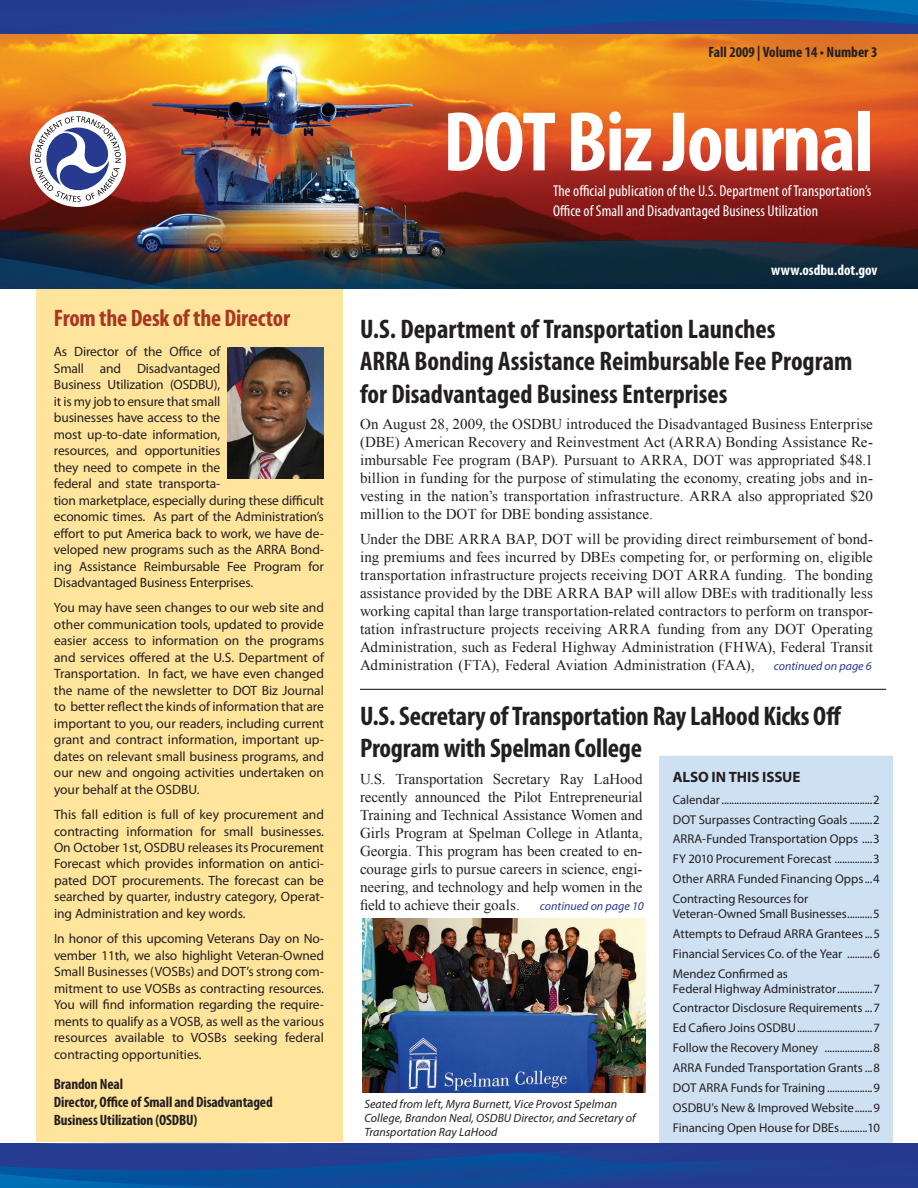
<style>
.page{position:relative;width:918px;height:1188px;background:#fff}
.page>*{position:absolute;margin:0;border:0;box-sizing:border-box;transform-origin:0 0}
.t1{font:700 condensed 85.5px "Myriad Pro";letter-spacing:-.02em;color:#fff}
.t2{font:700 condensed 27px/32.4px "Myriad Pro";color:#231f20}
.t3{font:700 condensed 24px "Myriad Pro";letter-spacing:-.01em;color:#a73722}
.t4{font:condensed 15.75px/19.5px "Myriad Pro";letter-spacing:.005em;color:#fff}
.t5{font:15px/18px "Times New Roman";letter-spacing:.005em;color:#231f20;text-align:justify}
.t6{font:700 condensed 15px/18px "Myriad Pro";letter-spacing:-.01em;color:#231f20}
.t7{font:700 condensed 15px "Myriad Pro";color:#fff}
.t8{font:700 15px "Myriad Pro";letter-spacing:-.005em;color:#231f20}
.t9{font:13.5px/16.5px "Myriad Pro";letter-spacing:-.01em;color:#231f20;text-align:justify}
.t10{font:12.75px/19.8px "Myriad Pro";letter-spacing:-.005em;color:#231f20;text-align:justify}
.t11{font:italic 12px/14.2px "Myriad Pro";letter-spacing:.005em;color:#231f20}
.t12{font:italic 12px "Myriad Pro";color:#273a8f}
</style>
<div class="page">
<div style="left:660px;top:756px;width:232px;height:396px;background:#cee1f3"></div>
<div style="left:659px;top:756px;width:234px;height:397px;border:2px solid #cee1f3"></div>
<svg style="left:0;top:28px;width:918px;height:6px;background:#1c4193"></svg>
<img style="left:0;top:28px;width:277px;height:3px">
<img style="left:0;top:0;width:918px;height:28px">
<div style="left:36px;top:288px;width:307px;height:854px;background:#ffe49c"></div>
<img style="left:0;top:34px;width:918px;height:254px">
<div style="left:30px;top:111px;width:96px;height:96px;background:#fff;border-radius:50%"></div>
<svg style="left:35px;top:116px;width:86px;height:86px"></svg>
<svg style="left:0;top:1142px;width:918px;height:21px;background:#2c4796"></svg>
<img style="left:0;top:1187px;width:918px;height:1px">
<img style="left:640px;top:1160px;width:278px;height:3px">
<img style="left:0;top:1163px;width:918px;height:24px">
<hr style="left:360px;top:689px;width:526px;height:1px;background:#040503">
<img style="left:227px;top:347px;width:96px;height:131px">
<img style="left:362px;top:918px;width:284px;height:175px">
<h3 class="t3" style="left:54px;top:303px;width:238px">From the Desk of the Director</h3>
<p class="t9" style="left:54px;top:343px;width:272px;text-align:left">As Director of the Office of<br>Small and Disadvantaged<br>Business Utilization (OSDBU),<br>it is my job to ensure that small<br>businesses have access to the<br>most up-to-date information,<br>resources, and opportunities<br>they need to compete in the<br>federal and state transporta-<br>tion marketplace, especially during these difficult economic times. As part of the Administration’s effort to put America back to work, we have de&shy;veloped new programs such as the ARRA Bond&shy;ing Assistance Reimbursable Fee Program for Disadvantaged Business Enterprises.</p>
<p class="t9" style="left:54px;top:599px;width:272px">You may have seen changes to our web site and other communication tools, updated to provide easier access to information on the programs and services offered at the U.S. Department of Transportation. In fact, we have even changed the name of the newsletter to DOT Biz Journal to better reflect the kinds of information that are important to you, our readers, including current grant and contract information, important up&shy;dates on relevant small business programs, and our new and ongoing activities undertaken on your behalf at the OSDBU.</p>
<p class="t9" style="left:54px;top:806px;width:272px">This fall edition is full of key procurement and contracting information for small businesses.<br>On October 1st, OSDBU releases its Procurement Forecast which provides information on antici&shy;pated DOT procurements. The forecast can be searched by quarter, industry category, Operat&shy;ing Administration and key words.</p>
<p class="t9" style="left:54px;top:930px;width:272px">In honor of this upcoming Veterans Day on No&shy;vember 11th, we also highlight Veteran-Owned Small Businesses (VOSBs) and DOT’s strong com&shy;mitment to use VOSBs as contracting resources.<br>You will find information regarding the require&shy;ments to qualify as a VOSB, as well as the various resources available to VOSBs seeking federal contracting opportunities.</p>
<p class="t6" style="left:54px;top:1075px;width:220px">Brandon Neal<br>Director, Office of Small and Disadvantaged<br>Business Utilization (OSDBU)</p>
<p class="t6" style="left:708px;top:43px;width:171px">Fall 2009 | Volume 14 • Number 3</p>
<h1 class="t1" style="left:443px;top:88px;width:432px">DOT Biz Journal</h1>
<p class="t4" style="left:553px;top:181px;width:320px">The official publication of the U.S. Department of Transportation’s<br>Office of Small and Disadvantaged Business Utilization</p>
<p class="t7" style="left:771px;top:261px;width:108px">www.osdbu.dot.gov</p>
<h2 class="t2" style="left:360px;top:312px;width:494px">U.S. Department of Transportation Launches<br>ARRA Bonding Assistance Reimbursable Fee Program for Disadvantaged Business Enterprises</h2>
<p class="t5" style="left:360px;top:415px;width:514px">On August 28, 2009, the OSDBU introduced the Disadvantaged Business Enterprise (DBE) American Recovery and Reinvestment Act (ARRA) Bonding Assistance Re&shy;imbursable Fee program (BAP). Pursuant to ARRA, DOT was appropriated $48.1 billion in funding for the purpose of stimulating the economy, creating jobs and in&shy;vesting in the nation’s transportation infrastructure. ARRA also appropriated $20 million to the DOT for DBE bonding assistance.</p>
<p class="t5" style="left:360px;top:530px;width:514px">Under the DBE ARRA BAP, DOT will be providing direct reimbursement of bond&shy;ing premiums and fees incurred by DBEs competing for, or performing on, eligible transportation infrastructure projects receiving DOT ARRA funding. The bonding assistance provided by the DBE ARRA BAP will allow DBEs with traditionally less working capital than large transportation-related contractors to perform on transpor&shy;tation infrastructure projects receiving ARRA funding from any DOT Operating Administration, such as Federal Highway Administration (FHWA), Federal Transit Administration (FTA), Federal Aviation Administration (FAA),</p>
<p class="t12" style="left:774px;top:658px;width:99px">continued on page 6</p>
<h2 class="t2" style="left:360px;top:699px;width:483px">U.S. Secretary of Transportation Ray LaHood Kicks Off<br>Program with Spelman College</h2>
<p class="t5" style="left:360px;top:770px;width:284px">U.S. Transportation Secretary Ray LaHood recently announced the Pilot Entrepreneurial Training and Technical Assistance Women and Girls Program at Spelman College in Atlanta, Georgia. This program has been created to en&shy;courage girls to pursue careers in science, engi&shy;neering, and technology and help women in the field to achieve their goals.</p>
<p class="t8" style="left:673px;top:767px;width:129px">ALSO IN THIS ISSUE</p>
<p class="t10" style="left:673px;top:789px;width:209px">Calendar.............................................................2<br>DOT Surpasses Contracting Goals..........2<br>ARRA-Funded Transportation Opps .....3<br>FY 2010 Procurement Forecast ................3<br>Other ARRA Funded Financing Opps....4<br>Contracting Resources for</p>
<p class="t10" style="left:673px;top:904px;width:209px">Veteran-Owned Small Businesses...........5<br>Attempts to Defraud ARRA Grantees....5<br>Financial Services Co. of the Year ...........6<br>Mendez Confirmed as</p>
<p class="t10" style="left:673px;top:978px;width:209px">Federal Highway Administrator...............7<br>Contractor Disclosure Requirements....7<br>Ed Cafiero Joins OSDBU...............................7<br>Follow the Recovery Money ....................8<br>ARRA Funded Transportation Grants....8<br>DOT ARRA Funds for Training...................9<br>OSDBU’s New &amp; Improved Website........9<br>Financing Open House for DBEs............10</p>
<p class="t12" style="left:540px;top:898px;width:105px">continued on page 10</p>
<p class="t11" style="left:364px;top:1096px;width:273px">Seated from left, Myra Burnett, Vice Provost Spelman<br>College, Brandon Neal, OSDBU Director, and Secretary of<br>Transportation Ray LaHood</p>
</div>
